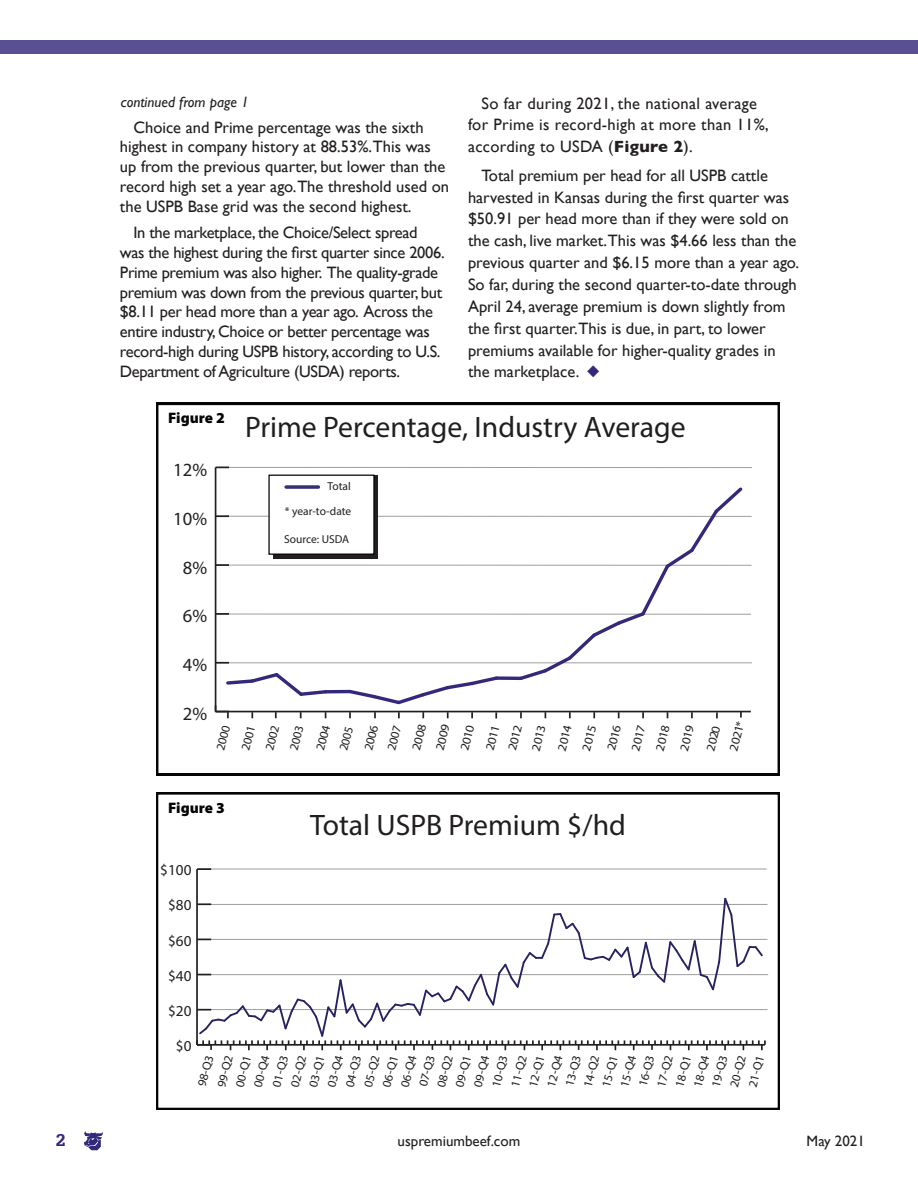
<style>
.page{position:relative;width:918px;height:1188px;background:#fff}
.page>*{position:absolute;margin:0;border:0;box-sizing:border-box;transform-origin:0 0}
.t1{font:29.7px "Myriad Pro";color:#211e1e}
.t2{font:18.6px "Myriad Pro";color:#231f20}
.t3{font:700 18px "Serifa BT";color:#33297b}
.t4{font:16.5px/21.9px "Gill Sans";color:#231f20}
.t5{font:16.5px/19.8px "Gill Sans";letter-spacing:-.02em;color:#231f20}
.t6{font:16.5px/21.9px "Gill Sans";letter-spacing:.02em;color:#231f20}
.t7{font:15.3px "Myriad Pro";color:#231f20}
.t8{font:900 15.3px "Myriad Pro";color:#050504}
.t9{font:15px "Gill Sans";color:#231f20}
.t10{font:italic 15px "Gill Sans";color:#231f20}
.t11{font:12.3px/24.3px "Myriad Pro";color:#211e1e;text-align:center}
.t12{font:12.3px/22.8px "Myriad Pro";color:#211e1e;text-align:center;scale:1.09 1}
.t13{font:12.3px/22.6px "Myriad Pro";color:#211e1e;text-align:center;scale:1.06 1}
.t14{font:12.3px/22.4px "Myriad Pro";color:#211e1e;text-align:center;scale:1.05 1}
.t15{font:11.4px "Myriad Pro";color:#211e1e}
.s1{font-weight:700}
.s2{color:#33297b}
</style>
<div class="page">
<svg style="left:84px;top:1131px;width:19px;height:19px"></svg>
<div style="left:0;top:41px;width:918px;height:13px;background:#585092"></div>
<svg style="left:156px;top:403px;width:624px;height:372px"></svg>
<hr style="left:216px;top:711px;width:535px;height:1px;background:#231f20">
<svg style="left:251px;top:712px;width:2px;height:6px"></svg>
<svg style="left:275px;top:712px;width:2px;height:6px"></svg>
<svg style="left:300px;top:712px;width:2px;height:6px"></svg>
<svg style="left:520px;top:712px;width:2px;height:6px"></svg>
<svg style="left:569px;top:712px;width:2px;height:6px"></svg>
<svg style="left:593px;top:712px;width:2px;height:6px"></svg>
<svg style="left:618px;top:712px;width:2px;height:6px"></svg>
<svg style="left:642px;top:712px;width:2px;height:6px"></svg>
<svg style="left:691px;top:712px;width:2px;height:6px"></svg>
<svg style="left:716px;top:712px;width:2px;height:7px"></svg>
<hr style="left:215px;top:467px;width:1px;height:245px;background:#231f20">
<svg style="left:215px;top:705px;width:14px;height:13px"></svg>
<svg style="left:216px;top:662px;width:13px;height:2px"></svg>
<svg style="left:216px;top:613px;width:13px;height:2px"></svg>
<svg style="left:216px;top:564px;width:13px;height:2px"></svg>
<svg style="left:216px;top:515px;width:13px;height:2px"></svg>
<svg style="left:216px;top:467px;width:13px;height:1px"></svg>
<svg style="left:224px;top:670px;width:105px;height:29px"></svg>
<hr style="left:325px;top:690px;width:25px;height:3px;background:#33297b">
<svg style="left:346px;top:674px;width:154px;height:45px"></svg>
<svg style="left:496px;top:676px;width:21px;height:4px"></svg>
<svg style="left:517px;top:484px;width:228px;height:199px"></svg>
<svg style="left:740px;top:712px;width:2px;height:6px"></svg>
<div style="left:273px;top:475px;width:105px;height:83px;background:#231f20"></div>
<div style="left:269px;top:475px;width:105px;height:79px;background:#fff"></div>
<div style="left:268px;top:475px;width:107px;height:80px;border:1px solid #050504"></div>
<svg style="left:286px;top:485px;width:32px;height:4px"></svg>
<svg style="left:156px;top:793px;width:624px;height:317px"></svg>
<hr style="left:196px;top:869px;width:2px;height:176px;background:#231f20">
<svg style="left:197px;top:868px;width:14px;height:2px"></svg>
<svg style="left:196px;top:896px;width:570px;height:154px"></svg>
<p class="t10" style="left:121px;top:94px;width:129px">continued from page 1</p>
<p class="t4" style="left:120px;top:117px;width:331px;line-height:19.8px;text-indent:13px">Choice and Prime percentage was the sixth highest in company history at 88.53%.This was up from the previous quarter, but lower than the record high set a year ago.The threshold used on the USPB Base grid was the second highest.</p>
<p class="t5" style="left:120px;top:223px;width:326px;text-indent:13px">In the marketplace, the Choice/Select spread was the highest during the first quarter since 2006.<br>Prime premium was also higher. The quality-grade premium was down from the previous quarter, but $8.11 per head more than a year ago. Across the entire industry, Choice or better percentage was record-high during USPB history, according to U.S.<br>Department of Agriculture (USDA) reports.</p>
<p class="t6" style="left:468px;top:92px;width:302px;text-indent:13px">So far during 2021, the national average for Prime is record-high at more than 11%, according to USDA (<span class="s1">Figure 2</span>).</p>
<p class="t4" style="left:468px;top:164px;width:333px;text-indent:13px">Total premium per head for all USPB cattle harvested in Kansas during the first quarter was $50.91 per head more than if they were sold on the cash, live market.This was $4.66 less than the previous quarter and $6.15 more than a year ago.<br>So far, during the second quarter-to-date through April 24, average premium is down slightly from the first quarter.This is due, in part, to lower premiums available for higher-quality grades in the marketplace. <span class="s2">◆</span></p>
<p class="t8" style="left:168px;top:408px;width:58px">Figure 2</p>
<p class="t2" style="left:173px;top:458px;width:35px">12%</p>
<p class="t2" style="left:173px;top:507px;width:35px">10%</p>
<p class="t2" style="left:183px;top:556px;width:26px">8%</p>
<p class="t2" style="left:183px;top:605px;width:26px">6%</p>
<p class="t2" style="left:183px;top:654px;width:26px">4%</p>
<p class="t1" style="left:245px;top:409px;width:442px">Prime Percentage, Industry Average</p>
<p class="t15" style="left:328px;top:479px;width:25px">Total</p>
<p class="t15" style="left:285px;top:504px;width:68px">* year-to-date</p>
<p class="t15" style="left:284px;top:532px;width:67px">Source: USDA</p>
<p class="t2" style="left:183px;top:702px;width:26px">2%</p>
<p class="t11" style="left:208px;top:747px;width:33px;rotate:-75deg">2000<br>2001</p>
<p class="t11" style="left:258px;top:747px;width:33px;line-height:23.5px;rotate:-75deg">2002<br>2003</p>
<p class="t13" style="left:309px;top:747px;width:30px;rotate:-75deg">2004<br>2005</p>
<p class="t14" style="left:357px;top:747px;width:31px;rotate:-75deg">2006<br>2007</p>
<p class="t12" style="left:405px;top:747px;width:31px;rotate:-75deg">2008<br>2009</p>
<p class="t12" style="left:452px;top:747px;width:31px;line-height:24.5px;rotate:-75deg">2010<br>2011</p>
<p class="t12" style="left:500px;top:747px;width:25px;rotate:-75deg">2012</p>
<p class="t12" style="left:523px;top:747px;width:31px;line-height:25.2px;rotate:-75deg">2013<br>2014</p>
<p class="t12" style="left:575px;top:748px;width:25px;rotate:-75deg">2015</p>
<p class="t12" style="left:600px;top:747px;width:25px;rotate:-75deg">2016</p>
<p class="t12" style="left:624px;top:748px;width:25px;rotate:-75deg">2017</p>
<p class="t12" style="left:648px;top:748px;width:25px;rotate:-75deg">2018</p>
<p class="t12" style="left:672px;top:748px;width:25px;rotate:-75deg">2019</p>
<p class="t12" style="left:701px;top:742px;width:29px;line-height:22.4px;text-align:left;text-indent:-6px;rotate:-75deg">2020<br>2021*</p>
<p class="t8" style="left:168px;top:797px;width:58px">Figure 3</p>
<p class="t7" style="left:160px;top:861px;width:33px">$100</p>
<p class="t7" style="left:168px;top:896px;width:25px">$80</p>
<p class="t7" style="left:168px;top:931px;width:25px">$60</p>
<p class="t7" style="left:168px;top:966px;width:25px">$40</p>
<p class="t7" style="left:168px;top:1001px;width:25px">$20</p>
<p class="t7" style="left:176px;top:1036px;width:17px">$0</p>
<p class="t1" style="left:310px;top:807px;width:317px">Total USPB Premium $/hd</p>
<p class="t11" style="left:192px;top:1084px;width:38px;line-height:18.9px;rotate:-75deg">98-Q3<br>99-Q2</p>
<p class="t11" style="left:246px;top:1084px;width:34px;rotate:-75deg">00-Q4</p>
<p class="t11" style="left:264px;top:1084px;width:34px;rotate:-75deg">01-Q3</p>
<p class="t11" style="left:282px;top:1084px;width:34px;rotate:-75deg">02-Q2</p>
<p class="t11" style="left:301px;top:1084px;width:34px;rotate:-75deg">03-Q1</p>
<p class="t11" style="left:319px;top:1084px;width:34px;rotate:-75deg">03-Q4</p>
<p class="t11" style="left:337px;top:1084px;width:34px;rotate:-75deg">04-Q3</p>
<p class="t11" style="left:356px;top:1084px;width:34px;rotate:-75deg">05-Q2</p>
<p class="t11" style="left:374px;top:1084px;width:34px;rotate:-75deg">06-Q1</p>
<p class="t11" style="left:393px;top:1084px;width:34px;rotate:-75deg">06-Q4</p>
<p class="t11" style="left:411px;top:1083px;width:34px;rotate:-75deg">07-Q3</p>
<p class="t11" style="left:429px;top:1083px;width:34px;rotate:-75deg">08-Q2</p>
<p class="t11" style="left:447px;top:1083px;width:34px;rotate:-75deg">09-Q1</p>
<p class="t11" style="left:465px;top:1084px;width:34px;rotate:-75deg">09-Q4</p>
<p class="t11" style="left:484px;top:1084px;width:34px;rotate:-75deg">10-Q3</p>
<p class="t11" style="left:503px;top:1084px;width:34px;rotate:-75deg">11-Q2</p>
<p class="t11" style="left:521px;top:1084px;width:34px;rotate:-75deg">12-Q1</p>
<p class="t11" style="left:539px;top:1083px;width:34px;rotate:-75deg">12-Q4</p>
<p class="t11" style="left:557px;top:1083px;width:34px;rotate:-75deg">13-Q3</p>
<p class="t11" style="left:575px;top:1084px;width:34px;rotate:-75deg">14-Q2</p>
<p class="t11" style="left:594px;top:1084px;width:34px;rotate:-75deg">15-Q1</p>
<p class="t11" style="left:612px;top:1084px;width:34px;rotate:-75deg">15-Q4</p>
<p class="t11" style="left:631px;top:1083px;width:34px;rotate:-75deg">16-Q3</p>
<p class="t11" style="left:649px;top:1083px;width:34px;rotate:-75deg">17-Q2</p>
<p class="t11" style="left:667px;top:1084px;width:34px;rotate:-75deg">18-Q1</p>
<p class="t11" style="left:685px;top:1084px;width:34px;rotate:-75deg">18-Q4</p>
<p class="t11" style="left:704px;top:1084px;width:34px;rotate:-75deg">19-Q3</p>
<p class="t11" style="left:722px;top:1084px;width:34px;rotate:-75deg">20-Q2</p>
<p class="t11" style="left:740px;top:1084px;width:34px;rotate:-75deg">21-Q1</p>
<p class="t11" style="left:227px;top:1084px;width:34px;rotate:-75deg">00-Q1</p>
<p class="t3" style="left:56px;top:1129px;width:11px">2</p>
<p class="t9" style="left:398px;top:1132px;width:124px">uspremiumbeef.com</p>
<p class="t9" style="left:807px;top:1132px;width:60px">May 2021</p>
</div>
